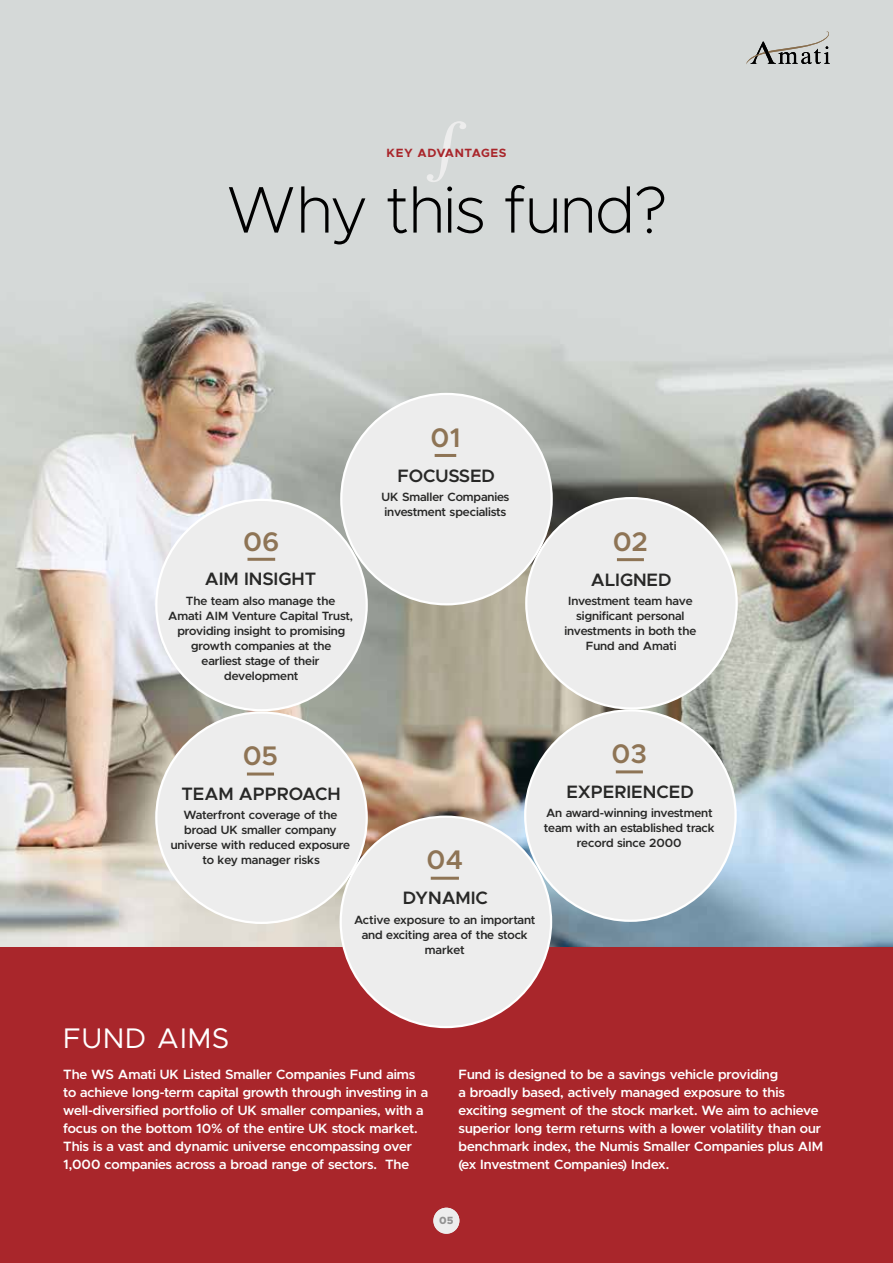
<style>
.page{position:relative;width:893px;height:1263px;background:#fff}
.page>*{position:absolute;margin:0;border:0;box-sizing:border-box;transform-origin:0 0}
.t1{font:200 66.15px "Metropolis";letter-spacing:-.01em;color:#000}
.t2{font:28.5px "Metropolis";letter-spacing:.035em;color:#fff}
.t3{font:600 27px "Metropolis";letter-spacing:-.005em;color:#8e7455}
.t4{font:600 18px "Metropolis";letter-spacing:-.005em;color:#282827}
.t5{font:600 13.5px/18px "Metropolis";letter-spacing:-.005em;color:#fff}
.t6{font:600 12px/15px "Metropolis";letter-spacing:-.005em;color:#282827;text-align:center}
.t7{font:700 12px "Metropolis";letter-spacing:.05em;color:#a9262b}
.t8{font:800 10.5px "Metropolis";color:#929292}
</style>
<div class="page">
<img style="left:0;top:0;width:893px;height:947px">
<div style="left:0;top:947px;width:893px;height:316px;background:#a9262b"></div>
<svg style="left:746px;top:30px;width:87px;height:34px;background:#b5b7b5"></svg>
<svg style="left:427px;top:121px;width:39px;height:61px;background:#d9dcdb"></svg>
<div style="left:526px;top:498px;width:211px;height:210px;background:#ededed;border-radius:50%"></div>
<hr style="left:617px;top:558px;width:27px;height:3px;background:#8e7455">
<div style="left:341px;top:394px;width:211px;height:210px;background:#ededed;border-radius:50%"></div>
<hr style="left:435px;top:454px;width:21px;height:3px;background:#8e7455">
<div style="left:341px;top:817px;width:210px;height:210px;background:#ededed;border-radius:50%"></div>
<hr style="left:431px;top:877px;width:28px;height:3px;background:#8e7455">
<div style="left:156px;top:500px;width:211px;height:210px;background:#ededed;border-radius:50%"></div>
<hr style="left:247px;top:558px;width:28px;height:3px;background:#8e7455">
<div style="left:156px;top:712px;width:211px;height:211px;background:#ededed;border-radius:50%"></div>
<hr style="left:247px;top:772px;width:27px;height:3px;background:#8e7455">
<div style="left:433px;top:1208px;width:26px;height:26px;background:#ededed;border-radius:50%"></div>
<div style="left:525px;top:710px;width:211px;height:211px;background:#ededed;border-radius:50%"></div>
<hr style="left:616px;top:770px;width:27px;height:3px;background:#8e7455">
<p class="t7" style="left:387px;top:145px;width:121px">KEY ADVANTAGES</p>
<h1 class="t1" style="left:225px;top:169px;width:445px">Why this fund?</h1>
<h3 class="t3" style="left:243px;top:524px;width:38px">06</h3>
<h3 class="t4" style="left:205px;top:568px;width:113px">AIM INSIGHT</h3>
<p class="t6" style="left:168px;top:593px;width:186px">The team also manage the<br>Amati AIM Venture Capital Trust, providing insight to promising growth companies at the<br>earliest stage of their development</p>
<h3 class="t3" style="left:430px;top:420px;width:31px">01</h3>
<h3 class="t4" style="left:397px;top:464px;width:99px">FOCUSSED</h3>
<p class="t6" style="left:381px;top:489px;width:130px;text-align:left">UK Smaller Companies investment specialists</p>
<h3 class="t3" style="left:613px;top:525px;width:37px">02</h3>
<h3 class="t4" style="left:591px;top:568px;width:82px">ALIGNED</h3>
<p class="t6" style="left:564px;top:593px;width:133px">Investment team have significant personal investments in both the<br>Fund and Amati</p>
<h3 class="t3" style="left:243px;top:739px;width:37px">05</h3>
<h3 class="t4" style="left:181px;top:783px;width:161px">TEAM APPROACH</h3>
<p class="t6" style="left:171px;top:808px;width:181px">Waterfront coverage of the broad UK smaller company universe with reduced exposure to key manager risks</p>
<h3 class="t3" style="left:427px;top:843px;width:38px">04</h3>
<h3 class="t4" style="left:403px;top:887px;width:87px">DYNAMIC</h3>
<p class="t6" style="left:354px;top:912px;width:183px">Active exposure to an important and exciting area of the stock market</p>
<h3 class="t3" style="left:612px;top:737px;width:37px">03</h3>
<h3 class="t4" style="left:566px;top:780px;width:129px">EXPERIENCED</h3>
<p class="t6" style="left:544px;top:806px;width:172px">An award-winning investment team with an established track record since 2000</p>
<h2 class="t2" style="left:63px;top:1021px;width:168px">FUND AIMS</h2>
<p class="t5" style="left:63px;top:1065px;width:366px">The WS Amati UK Listed Smaller Companies Fund aims to achieve long-term capital growth through investing in a well-diversified portfolio of UK smaller companies, with a focus on the bottom 10% of the entire UK stock market.<br>This is a vast and dynamic universe encompassing over 1,000 companies across a broad range of sectors. The</p>
<p class="t5" style="left:459px;top:1065px;width:366px">Fund is designed to be a savings vehicle providing<br>a broadly based, actively managed exposure to this exciting segment of the stock market. We aim to achieve superior long term returns with a lower volatility than our benchmark index, the Numis Smaller Companies plus AIM (ex Investment Companies) Index.</p>
<p class="t8" style="left:439px;top:1214px;width:16px">05</p>
</div>
